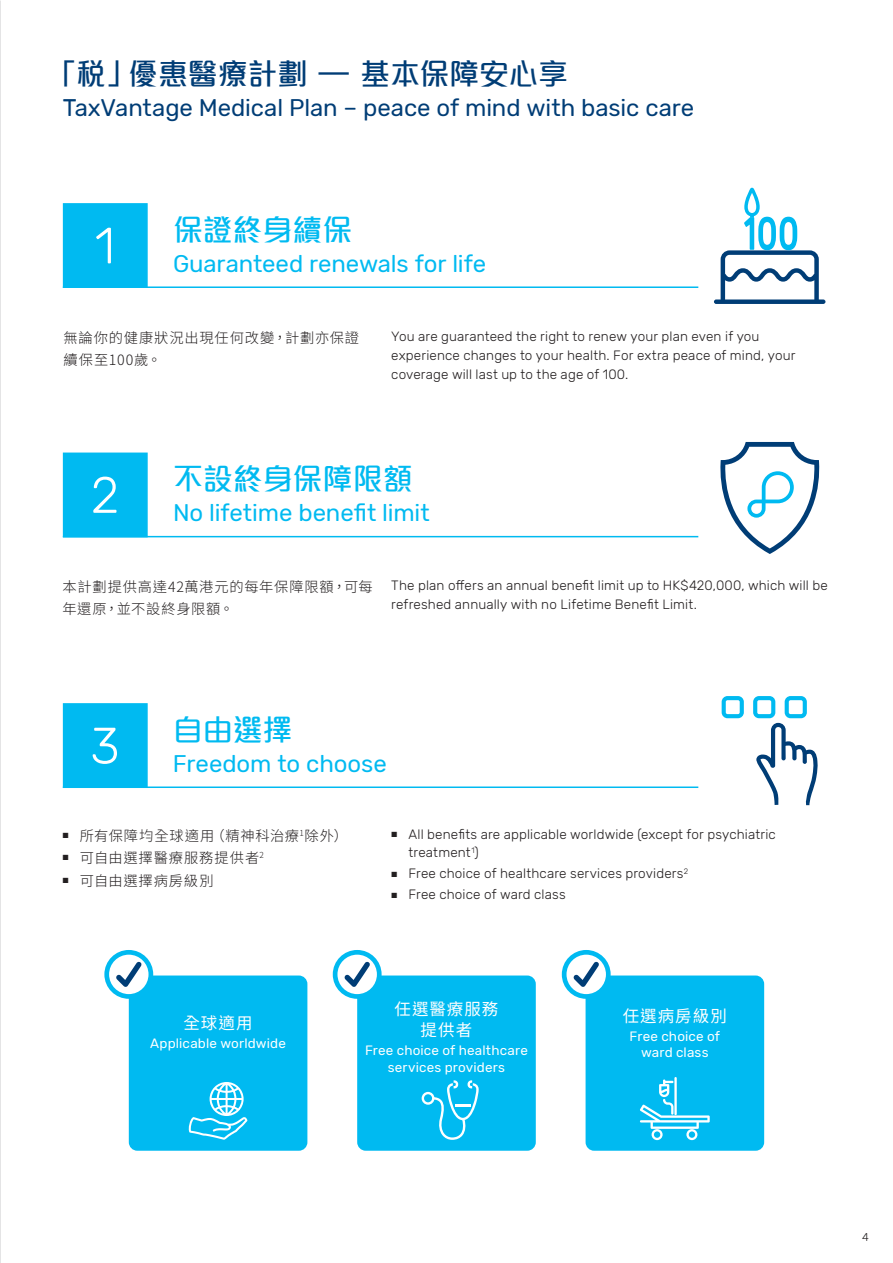
<style>
.page{position:relative;width:893px;height:1263px;background:#fff}
.page>*{position:absolute;margin:0;border:0;box-sizing:border-box;transform-origin:0 0}
.t1{font:300 51px "Rubik";color:#fff}
.t2{font:500 30px "M Elle HK";color:#00baf1}
.t3{font:500 30px "M Elle HK";letter-spacing:-.005em;color:#003d76}
.t4{font:24px "Rubik";letter-spacing:-.005em;color:#00baf1}
.t5{font:24px "Rubik";letter-spacing:-.005em;color:#003d76}
.t6{font:16.5px/21.6px "Noto Sans CJ Ktc";letter-spacing:.065em;color:#fff;text-align:center}
.t7{font:300 14.25px/22.5px "Noto Sans CJ Ktc";letter-spacing:.055em;color:#231f20}
.t8{font:300 13.5px/18.8px "Rubik";letter-spacing:.01em;color:#231f20}
.t9{font:13.5px/16.2px "Rubik";letter-spacing:.01em;color:#fff;text-align:center}
.t10{font:300 11.25px "Rubik";color:#231f20}
</style>
<div class="page">
<svg style="left:714px;top:187px;width:111px;height:117px"></svg>
<svg style="left:720px;top:442px;width:100px;height:112px"></svg>
<svg style="left:722px;top:696px;width:96px;height:109px"></svg>
<div style="left:63px;top:203px;width:85px;height:85px;background:#00baf1;border:2px solid #00baf1"></div>
<div style="left:63px;top:452px;width:85px;height:85px;background:#00baf1;border:2px solid #00baf1"></div>
<hr style="left:63px;top:286px;width:635px;height:2px;background:#00baf1">
<hr style="left:63px;top:536px;width:635px;height:1px;background:#00baf1">
<div style="left:63px;top:703px;width:85px;height:85px;background:#00baf1;border:2px solid #00baf1"></div>
<hr style="left:63px;top:786px;width:635px;height:2px;background:#00baf1">
<img style="left:0;top:0;width:1px;height:1263px">
<div style="left:129px;top:975px;width:178px;height:176px;background:#00baf1;border-radius:9px"></div>
<svg style="left:188px;top:1082px;width:59px;height:58px"></svg>
<div style="left:357px;top:975px;width:179px;height:176px;background:#00baf1;border-radius:9px"></div>
<svg style="left:422px;top:1080px;width:57px;height:60px"></svg>
<div style="left:586px;top:975px;width:178px;height:176px;background:#00baf1;border-radius:9px"></div>
<hr style="left:674px;top:1077px;width:3px;height:38px;background:#fff">
<svg style="left:640px;top:1079px;width:70px;height:61px"></svg>
<svg style="left:107px;top:952px;width:44px;height:44px"></svg>
<div style="left:104px;top:950px;width:49px;height:49px;border:5px solid #00baf1;border-radius:50%"></div>
<svg style="left:116px;top:962px;width:25px;height:25px"></svg>
<svg style="left:335px;top:952px;width:44px;height:44px"></svg>
<div style="left:333px;top:950px;width:49px;height:49px;border:5px solid #00baf1;border-radius:50%"></div>
<svg style="left:344px;top:962px;width:26px;height:25px"></svg>
<svg style="left:564px;top:952px;width:44px;height:44px"></svg>
<div style="left:562px;top:950px;width:49px;height:49px;border:5px solid #00baf1;border-radius:50%"></div>
<svg style="left:573px;top:962px;width:26px;height:25px"></svg>
<h2 class="t3" style="left:47px;top:58px;width:522px">「稅」優惠醫療計劃 – 基本保障安心享</h2>
<h3 class="t5" style="left:63px;top:94px;width:633px">TaxVantage Medical Plan – peace of mind with basic care</h3>
<h1 class="t1" style="left:95px;top:217px;width:22px">1</h1>
<h2 class="t2" style="left:173px;top:215px;width:181px">保證終身續保</h2>
<h3 class="t4" style="left:173px;top:250px;width:315px">Guaranteed renewals for life</h3>
<p class="t7" style="left:64px;top:326px;width:297px">無論你的健康狀況出現任何改變，計劃亦保證續保至100歲。</p>
<p class="t8" style="left:391px;top:327px;width:406px">You are guaranteed the right to renew your plan even if you experience changes to your health. For extra peace of mind, your coverage will last up to the age of 100.</p>
<h1 class="t1" style="left:91px;top:467px;width:30px">2</h1>
<h2 class="t2" style="left:173px;top:464px;width:241px">不設終身保障限額</h2>
<h3 class="t4" style="left:173px;top:499px;width:258px">No lifetime benefit limit</h3>
<p class="t7" style="left:63px;top:575px;width:312px">本計劃提供高達42萬港元的每年保障限額，可每年還原，並不設終身限額。</p>
<p class="t8" style="left:391px;top:576px;width:438px">The plan offers an annual benefit limit up to HK$420,000, which will be refreshed annually with no Lifetime Benefit Limit.</p>
<h2 class="t2" style="left:173px;top:715px;width:121px">自由選擇</h2>
<h3 class="t4" style="left:90px;top:750px;width:298px"><sup>3</sup> Freedom to choose</h3>
<p class="t7" style="left:63px;top:824px;width:287px">■ 所有保障均全球適用（精神科治療<sup>1</sup>除外）</p>
<p class="t7" style="left:63px;top:847px;width:203px">■ 可自由選擇醫療服務提供者<sup>2</sup></p>
<p class="t7" style="left:63px;top:869px;width:152px">■ 可自由選擇病房級別</p>
<p class="t8" style="left:408px;top:825px;width:369px;text-indent:-17px">■ All benefits are applicable worldwide (except for psychiatric treatment<sup>1</sup>)</p>
<p class="t8" style="left:391px;top:864px;width:298px">■ Free choice of healthcare services providers<sup>2</sup></p>
<p class="t8" style="left:391px;top:885px;width:176px">■ Free choice of ward class</p>
<p class="t6" style="left:183px;top:1012px;width:71px">全球適用</p>
<p class="t9" style="left:150px;top:1035px;width:137px">Applicable worldwide</p>
<p class="t6" style="left:394px;top:998px;width:105px">任選醫療服務提供者</p>
<p class="t9" style="left:365px;top:1043px;width:164px">Free choice of healthcare services providers</p>
<p class="t6" style="left:623px;top:1006px;width:106px">任選病房級別</p>
<p class="t9" style="left:630px;top:1029px;width:92px">Free choice of ward class</p>
<p class="t10" style="left:862px;top:1231px;width:8px">4</p>
</div>
